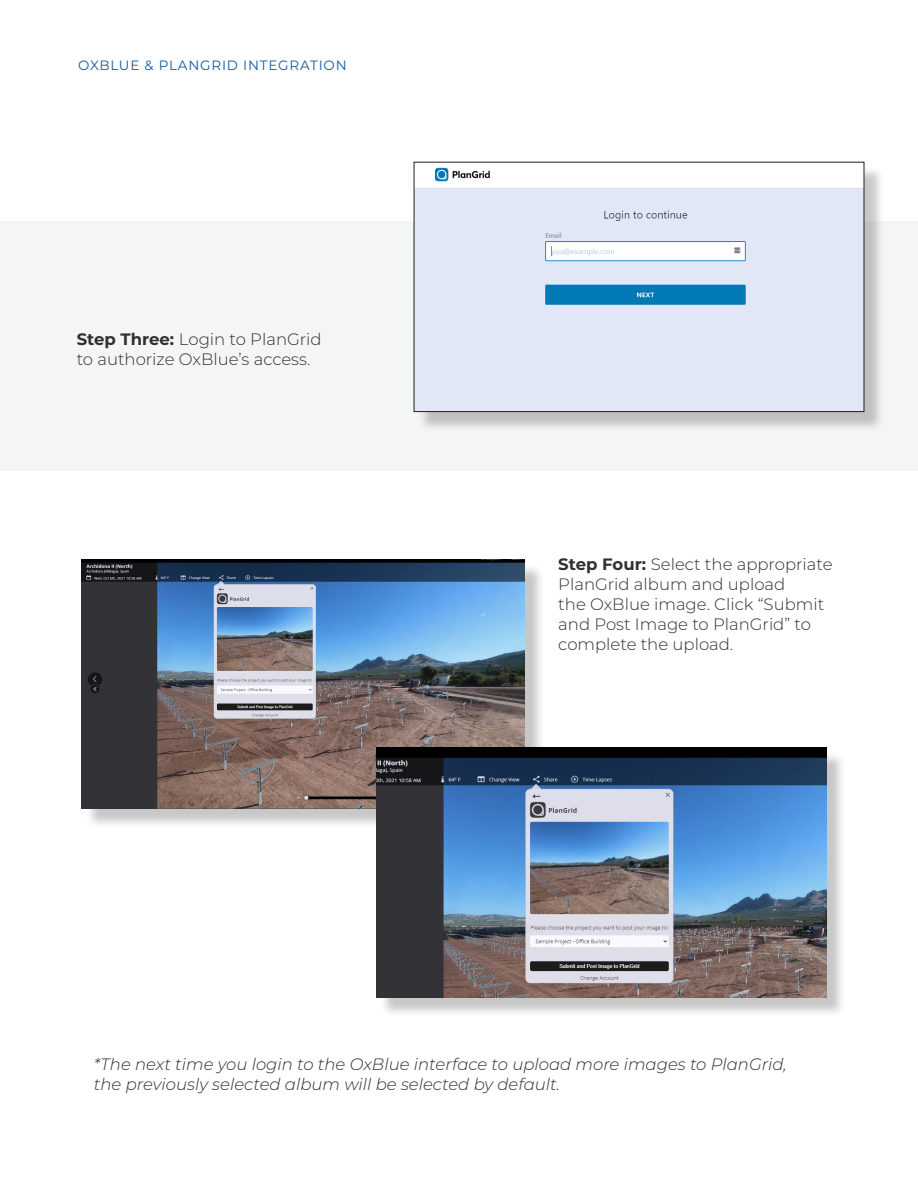
<style>
.page{position:relative;width:918px;height:1188px;background:#fff}
.page>*{position:absolute;margin:0;border:0;box-sizing:border-box;transform-origin:0 0}
.t1{font:300 16.5px/19.8px "Montserrat";color:#312f30}
.t2{font:italic 300 16.5px/19.8px "Montserrat";color:#312f30}
.t3{font:13.5px "Montserrat";letter-spacing:.06em;color:#105aa1}
.s1{font-weight:700}
</style>
<div class="page">
<div style="left:0;top:221px;width:918px;height:249px;background:#f4f5f5"></div>
<div style="left:85px;top:563px;width:459px;height:266px;background:#231f20;opacity:.25"></div>
<img style="left:82px;top:559px;width:442px;height:250px">
<div style="left:380px;top:752px;width:466px;height:265px;background:#231f20;opacity:.25"></div>
<img style="left:376px;top:748px;width:450px;height:249px">
<div style="left:418px;top:166px;width:466px;height:266px;background:#231f20;opacity:.25"></div>
<img style="left:416px;top:166px;width:446px;height:244px">
<div style="left:414px;top:162px;width:450px;height:250px;border:1px solid #231f20"></div>
<p class="t3" style="left:78px;top:56px;width:270px">OXBLUE &amp; PLANGRID INTEGRATION</p>
<p class="t1" style="left:77px;top:328px;width:247px"><span class="s1">Step Three:</span> Login to PlanGrid to authorize OxBlue’s access.</p>
<p class="t1" style="left:558px;top:554px;width:276px"><span class="s1">Step Four:</span> Select the appropriate<br>PlanGrid album and upload<br>the OxBlue image. Click “Submit and Post Image to PlanGrid” to complete the upload.</p>
<p class="t2" style="left:94px;top:1054px;width:694px">*The next time you login to the OxBlue interface to upload more images to PlanGrid, the previously selected album will be selected by default.</p>
</div>
